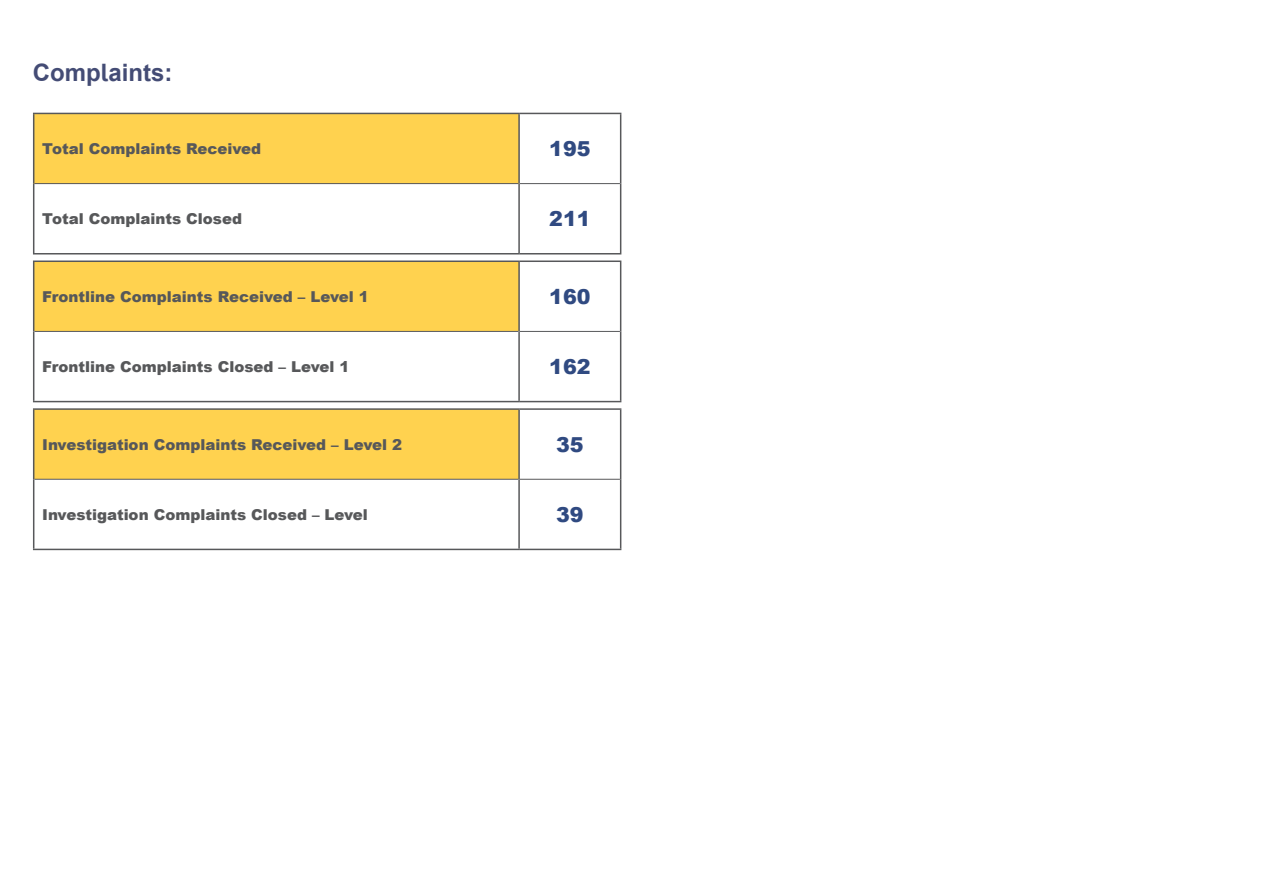
<style>
.page{position:relative;width:1263px;height:893px;background:#fff}
.page>*{position:absolute;margin:0;border:0;box-sizing:border-box;transform-origin:0 0}
.Heading_2{font:700 24px "Arial";color:#444c75}
.t1{font:900 20.7px "Arial";color:#304a81}
.t2{font:900 15px "Arial";color:#57585a}
</style>
<div class="page">
<div style="left:34px;top:113px;width:485px;height:71px;background:#ffd24f"></div>
<hr style="left:34px;top:183px;width:484px;height:1px;background:#57585a">
<hr style="left:520px;top:183px;width:100px;height:1px;background:#57585a">
<hr style="left:33px;top:114px;width:1px;height:70px;background:#57585a">
<hr style="left:33px;top:184px;width:1px;height:69px;background:#57585a">
<hr style="left:518px;top:114px;width:2px;height:70px;background:#57585a">
<hr style="left:518px;top:184px;width:2px;height:69px;background:#57585a">
<hr style="left:33px;top:113px;width:486px;height:1px;background:#57585a">
<hr style="left:519px;top:113px;width:102px;height:1px;background:#57585a">
<hr style="left:620px;top:114px;width:1px;height:70px;background:#57585a">
<hr style="left:620px;top:184px;width:1px;height:69px;background:#57585a">
<hr style="left:33px;top:253px;width:486px;height:1px;background:#57585a">
<hr style="left:519px;top:253px;width:102px;height:1px;background:#57585a">
<div style="left:34px;top:261px;width:485px;height:70px;background:#ffd24f"></div>
<hr style="left:34px;top:331px;width:484px;height:1px;background:#57585a">
<hr style="left:520px;top:331px;width:100px;height:1px;background:#57585a">
<hr style="left:33px;top:262px;width:1px;height:69px;background:#57585a">
<hr style="left:33px;top:331px;width:1px;height:70px;background:#57585a">
<hr style="left:518px;top:262px;width:2px;height:69px;background:#57585a">
<hr style="left:518px;top:331px;width:2px;height:70px;background:#57585a">
<hr style="left:33px;top:260px;width:486px;height:2px;background:#57585a">
<hr style="left:519px;top:260px;width:102px;height:2px;background:#57585a">
<hr style="left:620px;top:262px;width:1px;height:69px;background:#57585a">
<hr style="left:620px;top:331px;width:1px;height:70px;background:#57585a">
<hr style="left:33px;top:401px;width:486px;height:1px;background:#57585a">
<hr style="left:519px;top:401px;width:102px;height:1px;background:#57585a">
<div style="left:34px;top:409px;width:485px;height:70px;background:#ffd24f"></div>
<hr style="left:34px;top:479px;width:484px;height:1px;background:#57585a">
<hr style="left:520px;top:479px;width:100px;height:1px;background:#57585a">
<hr style="left:33px;top:410px;width:1px;height:69px;background:#57585a">
<hr style="left:33px;top:479px;width:1px;height:70px;background:#57585a">
<hr style="left:518px;top:410px;width:2px;height:69px;background:#57585a">
<hr style="left:518px;top:479px;width:2px;height:70px;background:#57585a">
<hr style="left:33px;top:408px;width:486px;height:2px;background:#57585a">
<hr style="left:519px;top:408px;width:102px;height:2px;background:#57585a">
<hr style="left:620px;top:410px;width:1px;height:69px;background:#57585a">
<hr style="left:620px;top:479px;width:1px;height:70px;background:#57585a">
<hr style="left:33px;top:549px;width:486px;height:1px;background:#57585a">
<hr style="left:519px;top:549px;width:102px;height:1px;background:#57585a">
<h2 class="Heading_2" style="left:33px;top:56px;width:141px">Complaints:</h2>
<p class="t2" style="left:42px;top:138px;width:221px">Total Complaints Received</p>
<p class="t1" style="left:549px;top:133px;width:43px">195</p>
<p class="t2" style="left:42px;top:208px;width:201px">Total Complaints Closed</p>
<p class="t1" style="left:549px;top:204px;width:43px">211</p>
<p class="t2" style="left:42px;top:285px;width:328px">Frontline Complaints Received – Level 1</p>
<p class="t1" style="left:549px;top:281px;width:43px">160</p>
<p class="t2" style="left:42px;top:356px;width:309px">Frontline Complaints Closed – Level 1</p>
<p class="t1" style="left:549px;top:351px;width:43px">162</p>
<p class="t2" style="left:42px;top:433px;width:361px">Investigation Complaints Received – Level 2</p>
<p class="t1" style="left:556px;top:429px;width:29px">35</p>
<p class="t2" style="left:42px;top:503px;width:327px">Investigation Complaints Closed – Level</p>
<p class="t1" style="left:556px;top:499px;width:29px">39</p>
</div>
